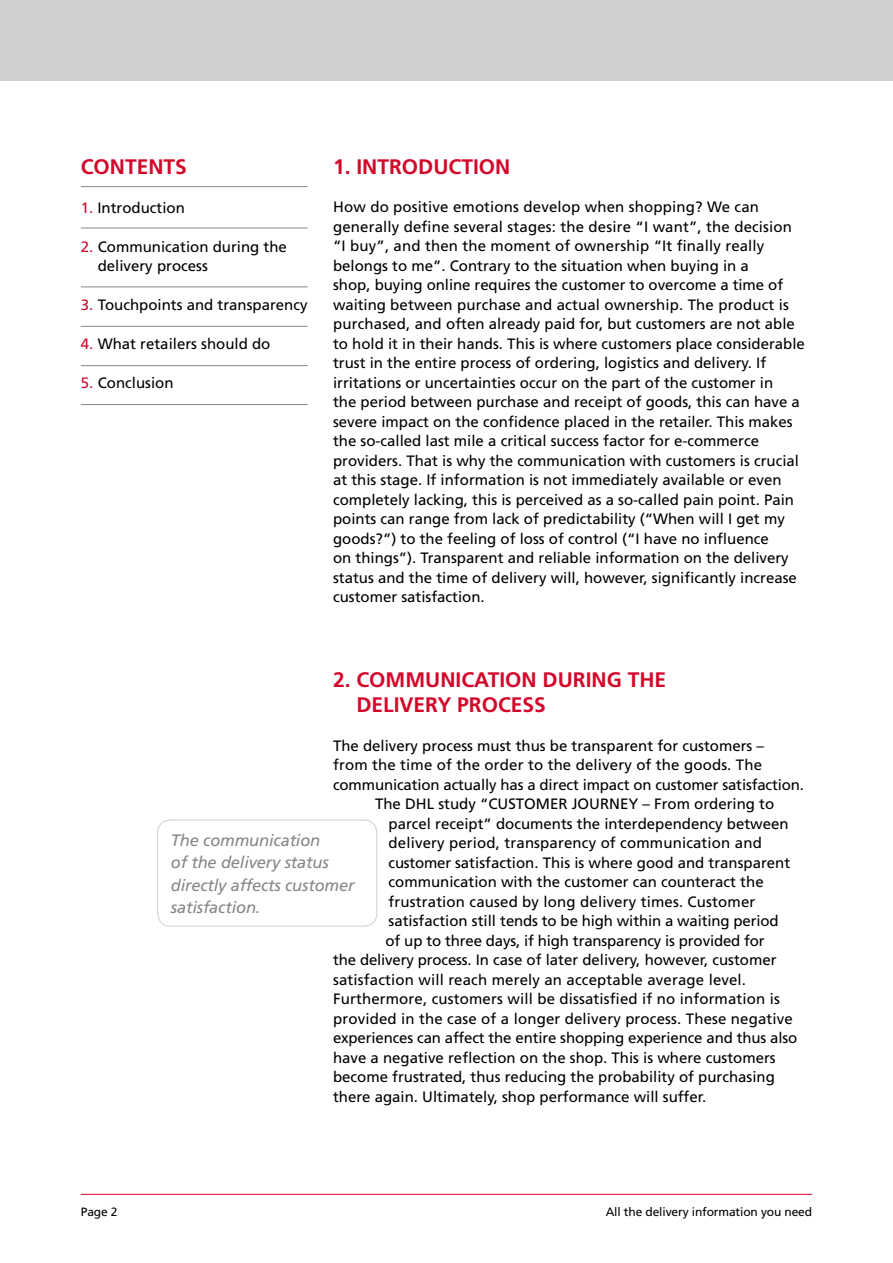
<style>
.page{position:relative;width:893px;height:1263px;background:#fff}
.page>*{position:absolute;margin:0;border:0;box-sizing:border-box;transform-origin:0 0}
.t1{font:700 21px/25.2px "Frutiger";color:#d3072a}
.t2{font:italic 16.5px/22.5px "Frutiger LT Std";letter-spacing:-.01em;color:#878787}
.t3{font:15px/19.5px "Frutiger";color:#000}
.t4{font:12px "Frutiger";letter-spacing:-.01em;color:#000}
.s1{color:#d3072a}
</style>
<div class="page">
<hr style="left:81px;top:1194px;width:731px;height:1px;background:#d3072a">
<div style="left:0;top:0;width:893px;height:81px;background:#cfd0d2"></div>
<hr style="left:81px;top:186px;width:227px;height:1px;background:#878787">
<hr style="left:81px;top:228px;width:227px;height:1px;background:#878787">
<hr style="left:81px;top:286px;width:227px;height:1px;background:#878787">
<hr style="left:81px;top:326px;width:227px;height:1px;background:#878787">
<hr style="left:81px;top:365px;width:227px;height:1px;background:#878787">
<hr style="left:81px;top:404px;width:227px;height:1px;background:#878787">
<div style="left:157px;top:820px;width:220px;height:106px;border:1px solid #cfd0d2;border-radius:13px"></div>
<h1 class="t1" style="left:81px;top:154px;width:108px">CONTENTS</h1>
<p class="t3" style="left:81px;top:198px;width:106px"><span class="s1">1.</span> Introduction</p>
<p class="t3" style="left:98px;top:237px;width:191px;text-indent:-17px"><span class="s1">2.</span> Communication during the delivery process</p>
<p class="t3" style="left:81px;top:295px;width:228px"><span class="s1">3.</span> Touchpoints and transparency</p>
<p class="t3" style="left:81px;top:334px;width:191px"><span class="s1">4.</span> What retailers should do</p>
<p class="t3" style="left:81px;top:373px;width:94px"><span class="s1">5.</span> Conclusion</p>
<h1 class="t1" style="left:333px;top:154px;width:179px">1. INTRODUCTION</h1>
<p class="t3" style="left:333px;top:197px;width:473px">How do positive emotions develop when shopping? We can generally define several stages: the desire “I want”, the decision “I buy”, and then the moment of ownership “It finally really belongs to me”. Contrary to the situation when buying in a<br>shop, buying online requires the customer to overcome a time of waiting between purchase and actual ownership. The product is purchased, and often already paid for, but customers are not able to hold it in their hands. This is where customers place considerable trust in the entire process of ordering, logistics and delivery. If irritations or uncertainties occur on the part of the customer in<br>the period between purchase and receipt of goods, this can have a severe impact on the confidence placed in the retailer. This makes the so-called last mile a critical success factor for e-commerce providers. That is why the communication with customers is crucial at this stage. If information is not immediately available or even completely lacking, this is perceived as a so-called pain point. Pain points can range from lack of predictability (“When will I get my goods?”) to the feeling of loss of control (“I have no influence<br>on things”). Transparent and reliable information on the delivery status and the time of delivery will, however, significantly increase customer satisfaction.</p>
<h1 class="t1" style="left:356px;top:667px;width:311px;text-indent:-23px">2. COMMUNICATION DURING THE<br>DELIVERY PROCESS</h1>
<p class="t3" style="left:333px;top:736px;width:432px">The delivery process must thus be transparent for customers –</p>
<p class="t3" style="left:333px;top:755px;width:430px">from the time of the order to the delivery of the goods. The</p>
<p class="t3" style="left:333px;top:775px;width:472px">communication actually has a direct impact on customer satisfaction.</p>
<p class="t3" style="left:375px;top:794px;width:401px">The DHL study “CUSTOMER JOURNEY – From ordering to</p>
<p class="t3" style="left:389px;top:814px;width:402px">parcel receipt” documents the interdependency between</p>
<p class="t3" style="left:389px;top:833px;width:375px">delivery period, transparency of communication and</p>
<p class="t3" style="left:389px;top:853px;width:403px">customer satisfaction. This is where good and transparent</p>
<p class="t3" style="left:389px;top:872px;width:377px">communication with the customer can counteract the</p>
<p class="t3" style="left:389px;top:892px;width:368px">frustration caused by long delivery times. Customer</p>
<p class="t3" style="left:389px;top:911px;width:392px">satisfaction still tends to be high within a waiting period</p>
<p class="t3" style="left:386px;top:931px;width:381px">of up to three days, if high transparency is provided for</p>
<p class="t3" style="left:333px;top:950px;width:445px">the delivery process. In case of later delivery, however, customer</p>
<p class="t3" style="left:333px;top:970px;width:415px">satisfaction will reach merely an acceptable average level.</p>
<p class="t3" style="left:333px;top:989px;width:448px">Furthermore, customers will be dissatisfied if no information is</p>
<p class="t3" style="left:333px;top:1009px;width:461px">provided in the case of a longer delivery process. These negative</p>
<p class="t3" style="left:333px;top:1028px;width:466px">experiences can affect the entire shopping experience and thus also</p>
<p class="t3" style="left:333px;top:1048px;width:444px">have a negative reflection on the shop. This is where customers</p>
<p class="t3" style="left:333px;top:1067px;width:443px">become frustrated, thus reducing the probability of purchasing</p>
<p class="t3" style="left:333px;top:1087px;width:375px">there again. Ultimately, shop performance will suffer.</p>
<p class="t2" style="left:171px;top:829px;width:185px">The communication<br>of the delivery status directly affects customer satisfaction.</p>
<p class="t4" style="left:81px;top:1205px;width:38px">Page 2</p>
<p class="t4" style="left:606px;top:1205px;width:208px">All the delivery information you need</p>
</div>
